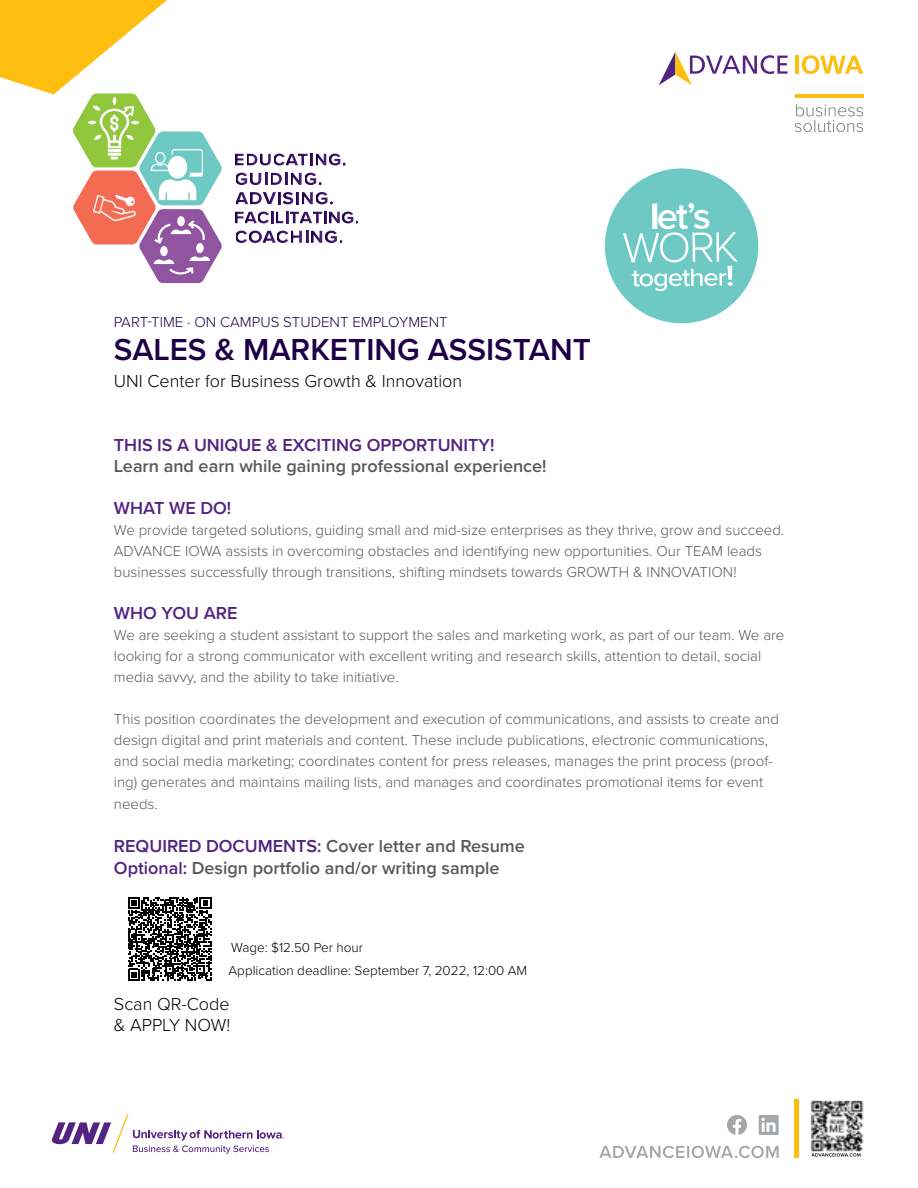
<style>
.page{position:relative;width:918px;height:1188px;background:#fff}
.page>*{position:absolute;margin:0;border:0;box-sizing:border-box;transform-origin:0 0}
.t1{font:600 31.5px "Proxima Nova";color:#1f0047}
.t2{font:600 18px/21.6px "Proxima Nova";color:#58595b}
.t3{font:300 18px/21.6px "Proxima Nova";color:#000}
.t4{font:600 18px "Proxima Nova";color:#522380}
.t5{font:300 15px/21px "Proxima Nova";color:#58595b}
.t6{font:300 15px "Proxima Nova";color:#1f0047}
.t7{font:300 13.5px/23.2px "Proxima Nova";color:#000}
.s1{color:#522380}
</style>
<div class="page">
<svg style="left:599px;top:1146px;width:180px;height:12px"></svg>
<svg style="left:727px;top:1115px;width:20px;height:20px"></svg>
<svg style="left:759px;top:1115px;width:20px;height:20px"></svg>
<div style="left:794px;top:1099px;width:5px;height:59px;background:#febe10"></div>
<img style="left:810px;top:1100px;width:54px;height:52px">
<svg style="left:812px;top:1153px;width:49px;height:4px"></svg>
<hr style="left:795px;top:56px;width:4px;height:18px;background:#febe10">
<svg style="left:802px;top:55px;width:61px;height:19px"></svg>
<svg style="left:659px;top:52px;width:129px;height:33px"></svg>
<svg style="left:795px;top:104px;width:68px;height:28px"></svg>
<hr style="left:795px;top:94px;width:69px;height:4px;background:#febe10">
<svg style="left:52px;top:1114px;width:232px;height:40px"></svg>
<svg style="left:236px;top:173px;width:86px;height:12px"></svg>
<svg style="left:235px;top:154px;width:111px;height:12px"></svg>
<svg style="left:236px;top:192px;width:97px;height:12px"></svg>
<svg style="left:235px;top:212px;width:123px;height:12px"></svg>
<svg style="left:236px;top:231px;width:106px;height:12px"></svg>
<svg style="left:0;top:0;width:222px;height:283px"></svg>
<div style="left:605px;top:168px;width:153px;height:155px;background:#6ec9c4;border-radius:50%"></div>
<svg style="left:623px;top:203px;width:115px;height:88px"></svg>
<svg style="left:128px;top:897px;width:83px;height:84px"></svg>
<p class="t6" style="left:114px;top:310px;width:335px">PART-TIME ∙ ON CAMPUS STUDENT EMPLOYMENT</p>
<h1 class="t1" style="left:114px;top:326px;width:478px">SALES &amp; MARKETING ASSISTANT</h1>
<p class="t3" style="left:114px;top:369px;width:350px">UNI Center for Business Growth &amp; Innovation</p>
<p class="t4" style="left:114px;top:431px;width:382px">THIS IS A UNIQUE &amp; EXCITING OPPORTUNITY!</p>
<p class="t2" style="left:114px;top:454px;width:434px">Learn and earn while gaining professional experience!</p>
<p class="t4" style="left:114px;top:495px;width:119px">WHAT WE DO!</p>
<p class="t5" style="left:114px;top:519px;width:672px">We provide targeted solutions, guiding small and mid-size enterprises as they thrive, grow and succeed.<br>ADVANCE IOWA assists in overcoming obstacles and identifying new opportunities. Our TEAM leads businesses successfully through transitions, shifting mindsets towards GROWTH &amp; INNOVATION!</p>
<p class="t4" style="left:114px;top:600px;width:125px">WHO YOU ARE</p>
<p class="t5" style="left:114px;top:624px;width:672px">We are seeking a student assistant to support the sales and marketing work, as part of our team. We are looking for a strong communicator with excellent writing and research skills, attention to detail, social media savvy, and the ability to take initiative.</p>
<p class="t5" style="left:114px;top:708px;width:666px">This position coordinates the development and execution of communications, and assists to create and design digital and print materials and content. These include publications, electronic communications, and social media marketing; coordinates content for press releases, manages the print process (proof&shy;ing) generates and maintains mailing lists, and manages and coordinates promotional items for event needs.</p>
<p class="t2" style="left:114px;top:835px;width:413px"><span class="s1">REQUIRED DOCUMENTS:</span> Cover letter and Resume<br><span class="s1">Optional:</span> Design portfolio and/or writing sample</p>
<p class="t7" style="left:229px;top:935px;width:300px">Wage: $12.50 Per hour<br>Application deadline: September 7, 2022, 12:00 AM</p>
<p class="t3" style="left:114px;top:992px;width:118px">Scan QR-Code &amp; APPLY NOW!</p>
</div>
